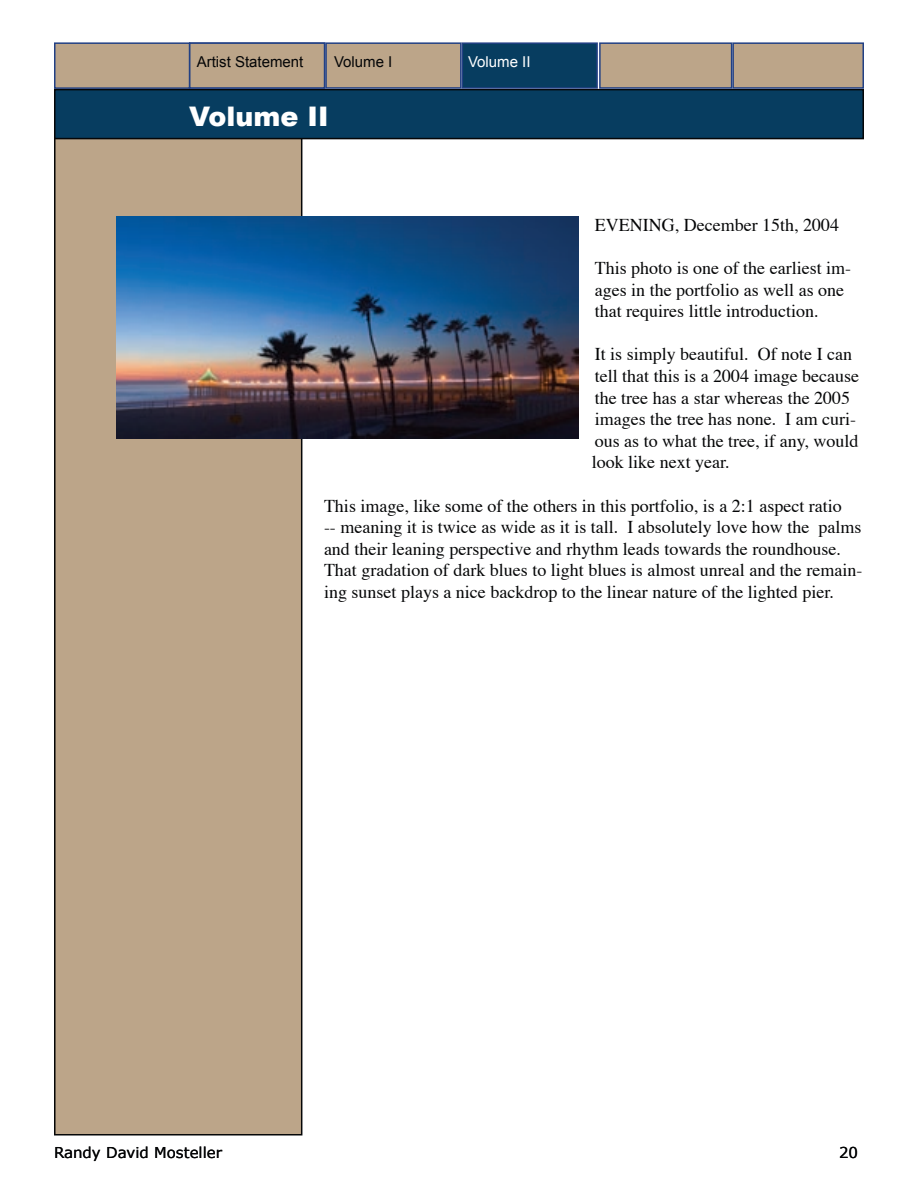
<style>
.page{position:relative;width:918px;height:1188px;background:#fff}
.page>*{position:absolute;margin:0;border:0;box-sizing:border-box;transform-origin:0 0}
.t1{font:900 27px "Arial";color:#fff}
.t2{font:18px/21.6px "Times";color:#050607}
.t3{font:15px "Arial";color:#050607}
.t4{font:15px "Verdana";color:#050607}
.t5{font:15px "Arial";color:#fff}
</style>
<div class="page">
<div style="left:55px;top:117px;width:247px;height:1018px;background:#bca589"></div>
<div style="left:54px;top:116px;width:248px;height:1020px;border:2px solid #050607"></div>
<div style="left:55px;top:43px;width:135px;height:45px;background:#bca589"></div>
<div style="left:54px;top:42px;width:136px;height:47px;border:2px solid #224084"></div>
<div style="left:55px;top:90px;width:808px;height:49px;background:#073d60"></div>
<div style="left:54px;top:89px;width:810px;height:50px;border:2px solid #050607"></div>
<div style="left:326px;top:43px;width:135px;height:45px;background:#bca589"></div>
<div style="left:325px;top:42px;width:137px;height:47px;border:2px solid #224084"></div>
<div style="left:600px;top:43px;width:132px;height:45px;background:#bca589"></div>
<div style="left:599px;top:42px;width:133px;height:47px;border:2px solid #224084"></div>
<div style="left:733px;top:43px;width:130px;height:45px;background:#bca589"></div>
<div style="left:732px;top:42px;width:132px;height:47px;border:2px solid #224084"></div>
<div style="left:462px;top:43px;width:135px;height:45px;background:#073d60"></div>
<div style="left:462px;top:42px;width:136px;height:47px;border:2px solid #224084"></div>
<div style="left:190px;top:43px;width:135px;height:45px;background:#bca589"></div>
<div style="left:189px;top:42px;width:136px;height:47px;border:2px solid #224084"></div>
<img style="left:116px;top:216px;width:462px;height:223px">
<p class="t3" style="left:197px;top:54px;width:108px">Artist Statement</p>
<p class="t5" style="left:468px;top:54px;width:64px">Volume II</p>
<p class="t3" style="left:334px;top:54px;width:60px">Volume I</p>
<h1 class="t1" style="left:189px;top:101px;width:141px">Volume II</h1>
<p class="t2" style="left:595px;top:215px;width:246px">EVENING, December 15th, 2004</p>
<p class="t2" style="left:595px;top:258px;width:258px">This photo is one of the earliest im&shy;ages in the portfolio as well as one that requires little introduction.</p>
<p class="t2" style="left:592px;top:345px;width:269px">It is simply beautiful. Of note I can tell that this is a 2004 image because the tree has a star whereas the 2005 images the tree has none. I am curi&shy;ous as to what the tree, if any, would look like next year.</p>
<p class="t2" style="left:324px;top:496px;width:540px">This image, like some of the others in this portfolio, is a 2:1 aspect ratio<br>-- meaning it is twice as wide as it is tall. I absolutely love how the palms and their leaning perspective and rhythm leads towards the roundhouse.<br>That gradation of dark blues to light blues is almost unreal and the remain&shy;ing sunset plays a nice backdrop to the linear nature of the lighted pier.</p>
<p class="t4" style="left:54px;top:1143px;width:170px">Randy David Mosteller</p>
<p class="t4" style="left:839px;top:1143px;width:21px">20</p>
</div>
